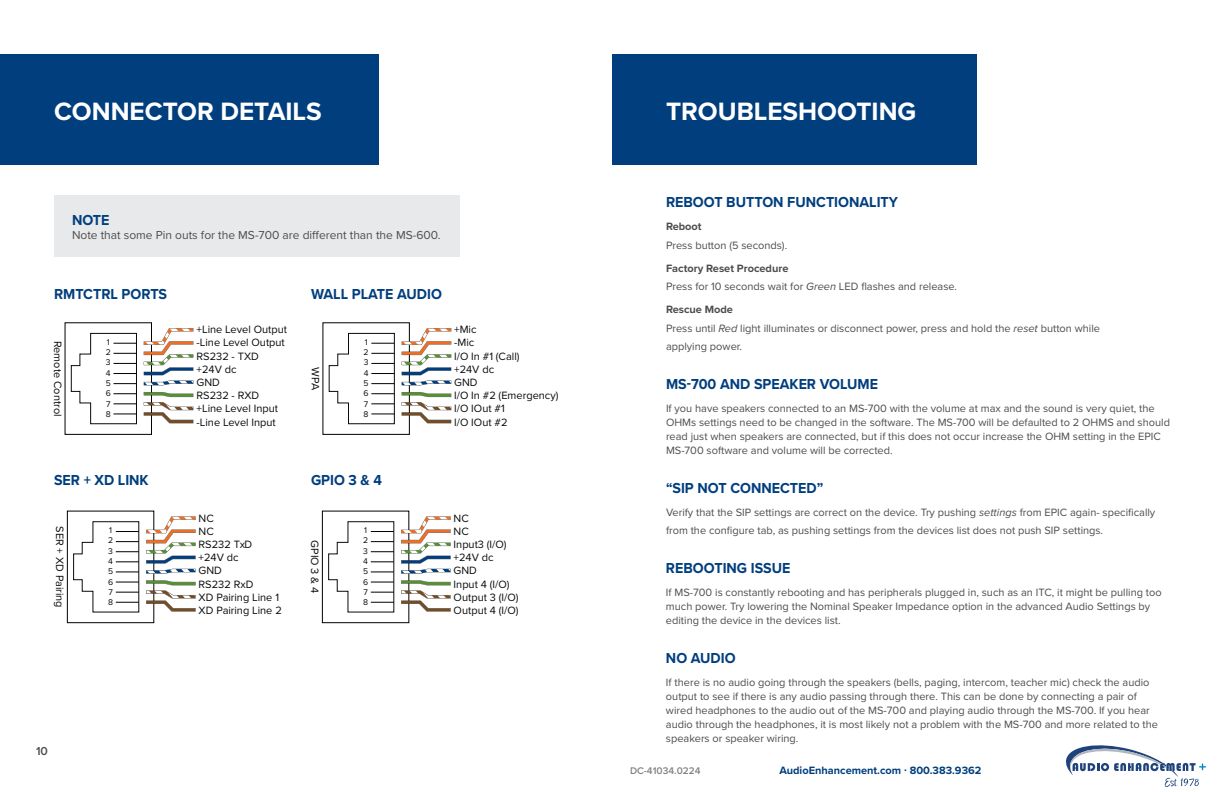
<style>
.page{position:relative;width:1224px;height:792px;background:#fff}
.page>*{position:absolute;margin:0;border:0;box-sizing:border-box;transform-origin:0 0}
.t1{font:700 26px "Proxima Nova";color:#fff}
.t2{font:700 15px "Proxima Nova";color:#003e7e;scale:.95 1}
.t3{font:12px "Proxima Nova";color:#4d4d4f}
.t4{font:600 12px "Proxima Nova";color:#4d4d4f}
.t5{font:11px/14px "Proxima Nova";color:#4d4d4f}
.t6{font:11px/13.2px "Proxima Nova";color:#090b0b}
.t7{font:700 11px "Proxima Nova";color:#003e7e}
.t8{font:700 11px "Proxima Nova";color:#4d4d4f}
.t9{font:600 10px "Proxima Nova";color:#808284}
.t10{font:8.6px/10.3px "Proxima Nova";color:#090b0b}
.s1{font-weight:700}
.s2{font-style:italic}
</style>
<div class="page">
<div style="left:612px;top:54px;width:364px;height:111px;background:#003e7e"></div>
<svg style="left:1066px;top:745px;width:140px;height:42px"></svg>
<div style="left:0;top:54px;width:379px;height:111px;background:#003e7e"></div>
<svg style="left:70px;top:332px;width:67px;height:93px"></svg>
<div style="left:65px;top:322px;width:87px;height:113px;border:1px solid #000101"></div>
<svg style="left:144px;top:328px;width:49px;height:57px"></svg>
<svg style="left:144px;top:392px;width:49px;height:31px"></svg>
<svg style="left:328px;top:332px;width:67px;height:93px"></svg>
<div style="left:322px;top:322px;width:88px;height:113px;border:1px solid #000101"></div>
<svg style="left:402px;top:328px;width:49px;height:57px"></svg>
<svg style="left:402px;top:392px;width:49px;height:31px"></svg>
<svg style="left:73px;top:521px;width:67px;height:92px"></svg>
<div style="left:67px;top:511px;width:87px;height:112px;border:1px solid #000101"></div>
<svg style="left:146px;top:516px;width:50px;height:58px"></svg>
<svg style="left:146px;top:580px;width:50px;height:32px"></svg>
<svg style="left:328px;top:521px;width:67px;height:92px"></svg>
<div style="left:322px;top:511px;width:87px;height:112px;border:1px solid #000101"></div>
<svg style="left:401px;top:516px;width:50px;height:58px"></svg>
<svg style="left:401px;top:580px;width:50px;height:32px"></svg>
<div style="left:54px;top:195px;width:405px;height:62px;background:#e7e9ea"></div>
<h1 class="t1" style="left:54px;top:92px;width:269px">CONNECTOR DETAILS</h1>
<h2 class="t2" style="left:72px;top:209px;width:41px">NOTE</h2>
<p class="t3" style="left:72px;top:226px;width:370px">Note that some Pin outs for the MS-700 are different than the MS-600.</p>
<h2 class="t2" style="left:54px;top:283px;width:121px">RMTCTRL PORTS</h2>
<h2 class="t2" style="left:311px;top:283px;width:139px">WALL PLATE AUDIO</h2>
<p class="t6" style="left:65px;top:341px;width:77px;rotate:90deg">Remote Control</p>
<p class="t10" style="left:106px;top:336px;width:7px">1<br>2<br>3<br>4<br>5<br>6<br>7<br>8</p>
<p class="t6" style="left:197px;top:322px;width:92px">+Line Level Output -Line Level Output<br>RS232 - TXD<br>+24V dc<br>GND<br>RS232 - RXD +Line Level Input -Line Level Input</p>
<p class="t6" style="left:322px;top:367px;width:24px;rotate:90deg">WPA</p>
<p class="t10" style="left:364px;top:336px;width:7px">1<br>2<br>3<br>4<br>5<br>6<br>7<br>8</p>
<p class="t6" style="left:454px;top:322px;width:106px">+Mic<br>-Mic<br>I/O In #1 (Call)<br>+24V dc<br>GND<br>I/O In #2 (Emergency)<br>I/O IOut #1<br>I/O IOut #2</p>
<h2 class="t2" style="left:54px;top:469px;width:101px">SER + XD LINK</h2>
<p class="t6" style="left:67px;top:526px;width:83px;rotate:90deg">SER + XD Pairing</p>
<p class="t10" style="left:108px;top:525px;width:7px">1<br>2<br>3<br>4<br>5<br>6<br>7<br>8</p>
<p class="t6" style="left:199px;top:511px;width:85px">NC<br>NC<br>RS232 TxD<br>+24V dc<br>GND<br>RS232 RxD<br>XD Pairing Line 1<br>XD Pairing Line 2</p>
<h2 class="t2" style="left:311px;top:469px;width:76px">GPIO 3 &amp; 4</h2>
<p class="t6" style="left:322px;top:540px;width:55px;rotate:90deg">GPIO 3 &amp; 4</p>
<p class="t10" style="left:363px;top:525px;width:7px">1<br>2<br>3<br>4<br>5<br>6<br>7<br>8</p>
<p class="t6" style="left:454px;top:511px;width:66px">NC<br>NC<br>Input3 (I/O) +24V dc<br>GND<br>Input 4 (I/O)<br>Output 3 (I/O)<br>Output 4 (I/O)</p>
<p class="t4" style="left:36px;top:742px;width:13px">10</p>
<h1 class="t1" style="left:666px;top:92px;width:252px">TROUBLESHOOTING</h1>
<h2 class="t2" style="left:666px;top:191px;width:246px">REBOOT BUTTON FUNCTIONALITY</h2>
<p class="t8" style="left:666px;top:218px;width:37px">Reboot</p>
<p class="t5" style="left:666px;top:237px;width:123px">Press button (5 seconds).</p>
<p class="t5" style="left:666px;top:258px;width:293px;line-height:18.5px"><span class="s1">Factory Reset Procedure<br></span>Press for 10 seconds wait for <span class="s2">Green</span> LED flashes and release.</p>
<p class="t5" style="left:666px;top:300px;width:436px;line-height:18.2px"><span class="s1">Rescue Mode<br></span>Press until <span class="s2">Red</span> light illuminates or disconnect power, press and hold the <span class="s2">reset</span> button while applying power.</p>
<h2 class="t2" style="left:666px;top:372px;width:225px">MS-700 AND SPEAKER VOLUME</h2>
<p class="t5" style="left:666px;top:400px;width:505px">If you have speakers connected to an MS-700 with the volume at max and the sound is very quiet, the OHMs settings need to be changed in the software. The MS-700 will be defaulted to 2 OHMS and should read just when speakers are connected, but if this does not occur increase the OHM setting in the EPIC MS-700 software and volume will be corrected.</p>
<h2 class="t2" style="left:666px;top:476px;width:167px">“SIP NOT CONNECTED”</h2>
<p class="t5" style="left:666px;top:502px;width:491px;line-height:18px">Verify that the SIP settings are correct on the device. Try pushing <span class="s2">settings</span> from EPIC again- specifically from the configure tab, as pushing settings from the devices list does not push SIP settings.</p>
<h2 class="t2" style="left:666px;top:556px;width:133px">REBOOTING ISSUE</h2>
<p class="t5" style="left:666px;top:584px;width:497px">If MS-700 is constantly rebooting and has peripherals plugged in, such as an ITC, it might be pulling too much power. Try lowering the Nominal Speaker Impedance option in the advanced Audio Settings by editing the device in the devices list.</p>
<h2 class="t2" style="left:666px;top:646px;width:75px">NO AUDIO</h2>
<p class="t5" style="left:666px;top:674px;width:494px">If there is no audio going through the speakers (bells, paging, intercom, teacher mic) check the audio output to see if there is any audio passing through there. This can be done by connecting a pair of wired headphones to the audio out of the MS-700 and playing audio through the MS-700. If you hear audio through the headphones, it is most likely not a problem with the MS-700 and more related to the speakers or speaker wiring.</p>
<p class="t9" style="left:630px;top:763px;width:72px">DC-41034.0224</p>
<p class="t7" style="left:779px;top:762px;width:204px">AudioEnhancement.com · 800.383.9362</p>
</div>
